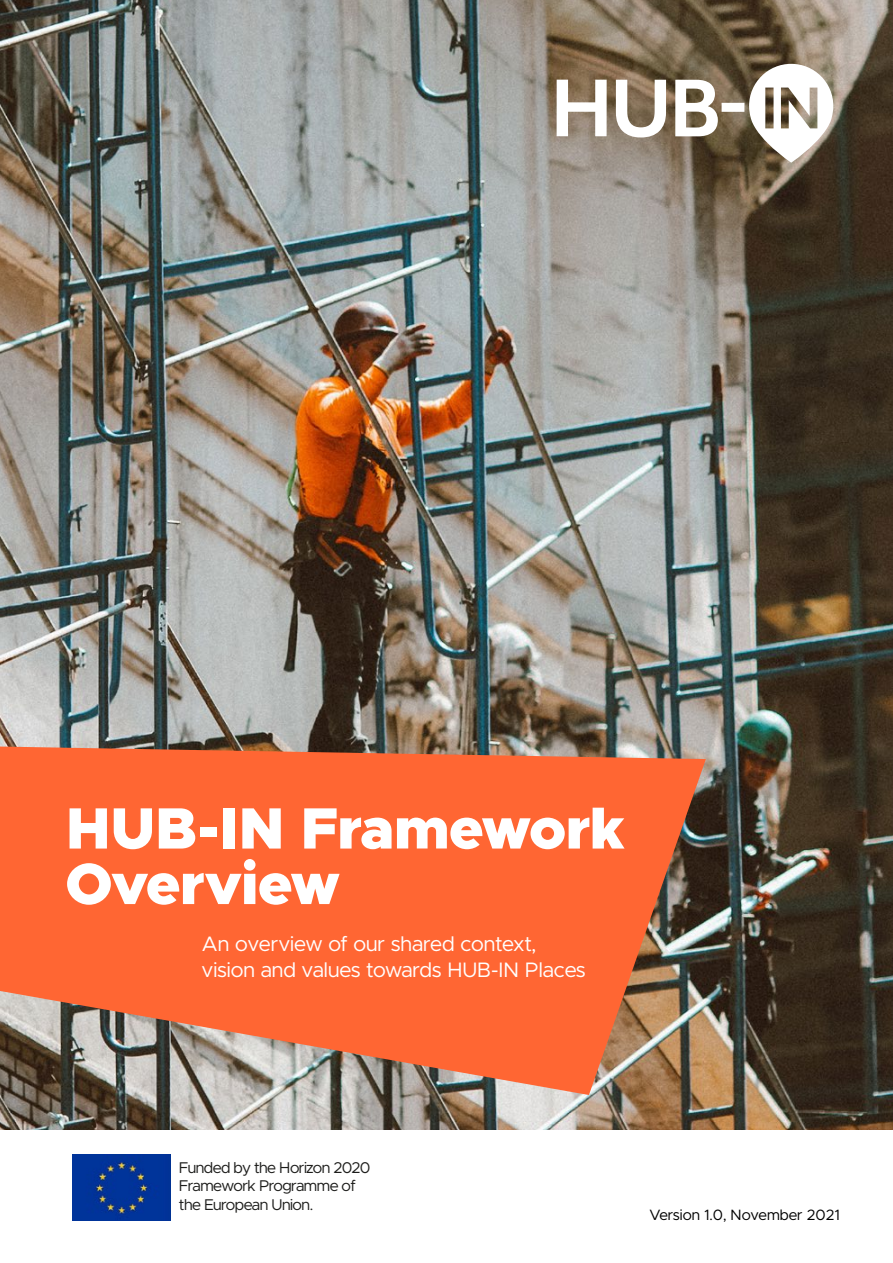
<style>
.page{position:relative;width:893px;height:1263px;background:#fff}
.page>*{position:absolute;margin:0;border:0;box-sizing:border-box;transform-origin:0 0}
.t1{font:900 58.5px/55.5px "Metropolis";letter-spacing:-.015em;color:#fff}
.t2{font:21px/25.2px "Metropolis";color:#fff}
.t3{font:15.6px/18.8px "Metropolis";letter-spacing:-.035em;color:#1d1d1b}
.t4{font:15px "Metropolis";color:#000}
</style>
<div class="page">
<img style="left:0;top:0;width:893px;height:1129px">
<svg style="left:0;top:746px;width:706px;height:349px;background:#e56c41"></svg>
<img style="left:72px;top:1154px;width:99px;height:66px">
<svg style="left:557px;top:64px;width:276px;height:99px"></svg>
<p class="t1" style="left:66px;top:801px;width:561px">HUB-IN Framework<br>Overview</p>
<p class="t2" style="left:201px;top:931px;width:386px">An overview of our shared context, vision and values towards HUB-IN Places</p>
<p class="t3" style="left:179px;top:1158px;width:193px">Funded by the Horizon 2020<br>Framework Programme of the European Union.</p>
<p class="t4" style="left:649px;top:1206px;width:192px">Version 1.0, November 2021</p>
</div>
